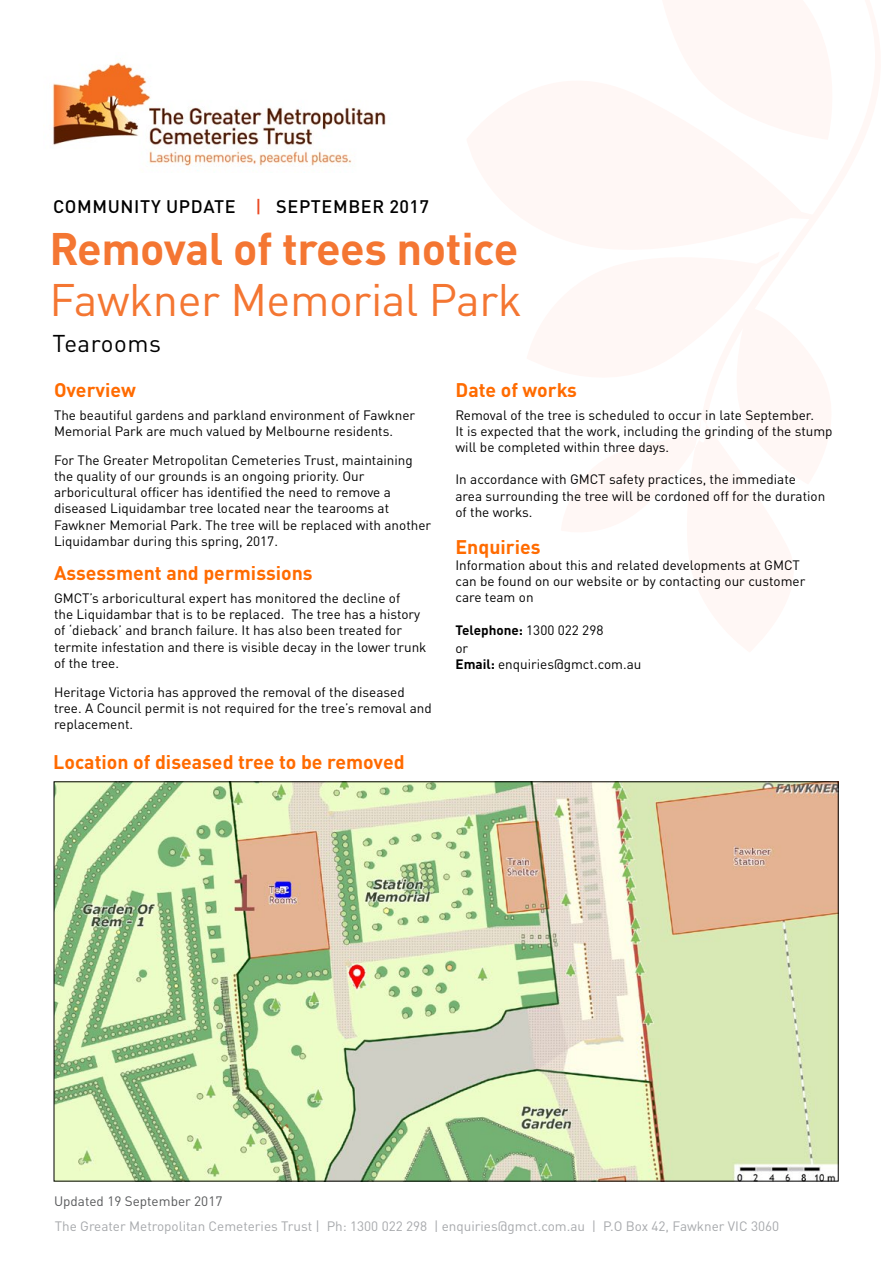
<style>
.page{position:relative;width:893px;height:1263px;background:#fff}
.page>*{position:absolute;margin:0;border:0;box-sizing:border-box;transform-origin:0 0}
.t1{font:700 45px "DINOT";letter-spacing:-.01em;color:#f47632}
.t2{font:45px "DINOT";letter-spacing:-.01em;color:#f47632}
.t3{font:24px "DINOT";letter-spacing:.025em;color:#000}
.t4{font:700 19.5px "DINOT";color:#ff6b00}
.t5{font:500 18px "DINOT";letter-spacing:.035em;color:#000}
.t6{font:13.5px/16.2px "DINOT";color:#000}
.t7{font:13.5px "DINOT";color:#a7a9ac}
.t8{font:13.5px "DINOT";color:#58595b}
.s1{color:#ea4b24}
.s2{font-weight:700}
</style>
<div class="page">
<img style="left:53px;top:61px;width:333px;height:110px">
<img style="left:56px;top:784px;width:780px;height:395px">
<h3 class="t5" style="left:53px;top:195px;width:377px">COMMUNITY UPDATE <span class="s1">|</span> SEPTEMBER 2017</h3>
<h1 class="t1" style="left:50px;top:219px;width:470px">Removal of trees notice</h1>
<h1 class="t2" style="left:50px;top:271px;width:474px">Fawkner Memorial Park</h1>
<h2 class="t3" style="left:52px;top:329px;width:110px">Tearooms</h2>
<h3 class="t4" style="left:54px;top:377px;width:83px">Overview</h3>
<p class="t6" style="left:54px;top:406px;width:363px">The beautiful gardens and parkland environment of Fawkner<br>Memorial Park are much valued by Melbourne residents.</p>
<p class="t6" style="left:54px;top:451px;width:379px">For The Greater Metropolitan Cemeteries Trust, maintaining the quality of our grounds is an ongoing priority. Our arboricultural officer has identified the need to remove a diseased Liquidambar tree located near the tearooms at Fawkner Memorial Park. The tree will be replaced with another Liquidambar during this spring, 2017.</p>
<h3 class="t4" style="left:54px;top:561px;width:260px">Assessment and permissions</h3>
<p class="t6" style="left:54px;top:590px;width:374px">GMCT’s arboricultural expert has monitored the decline of<br>the Liquidambar that is to be replaced. The tree has a history of ‘dieback’ and branch failure. It has also been treated for termite infestation and there is visible decay in the lower trunk of the tree.</p>
<p class="t6" style="left:54px;top:683px;width:379px">Heritage Victoria has approved the removal of the diseased tree. A Council permit is not required for the tree’s removal and replacement.</p>
<h3 class="t4" style="left:53px;top:750px;width:353px">Location of diseased tree to be removed</h3>
<h3 class="t4" style="left:455px;top:377px;width:123px">Date of works</h3>
<p class="t6" style="left:455px;top:406px;width:379px">Removal of the tree is scheduled to occur in late September.<br>It is expected that the work, including the grinding of the stump will be completed within three days.</p>
<p class="t6" style="left:455px;top:471px;width:371px">In accordance with GMCT safety practices, the immediate area surrounding the tree will be cordoned off for the duration of the works.</p>
<h3 class="t4" style="left:455px;top:534px;width:87px">Enquiries</h3>
<p class="t6" style="left:455px;top:556px;width:351px">Information about this and related developments at GMCT can be found on our website or by contacting our customer care team on</p>
<p class="t6" style="left:455px;top:620px;width:149px;line-height:18.3px"><span class="s2">Telephone:</span> 1300 022 298 or</p>
<p class="t6" style="left:455px;top:656px;width:187px"><span class="s2">Email:</span> enquiries@gmct.com.au</p>
<p class="t8" style="left:54px;top:1192px;width:170px">Updated 19 September 2017</p>
<p class="t7" style="left:55px;top:1217px;width:726px">The Greater Metropolitan Cemeteries Trust | Ph: 1300 022 298 | enquiries@gmct.com.au | P.O Box 42, Fawkner VIC 3060</p>
</div>
